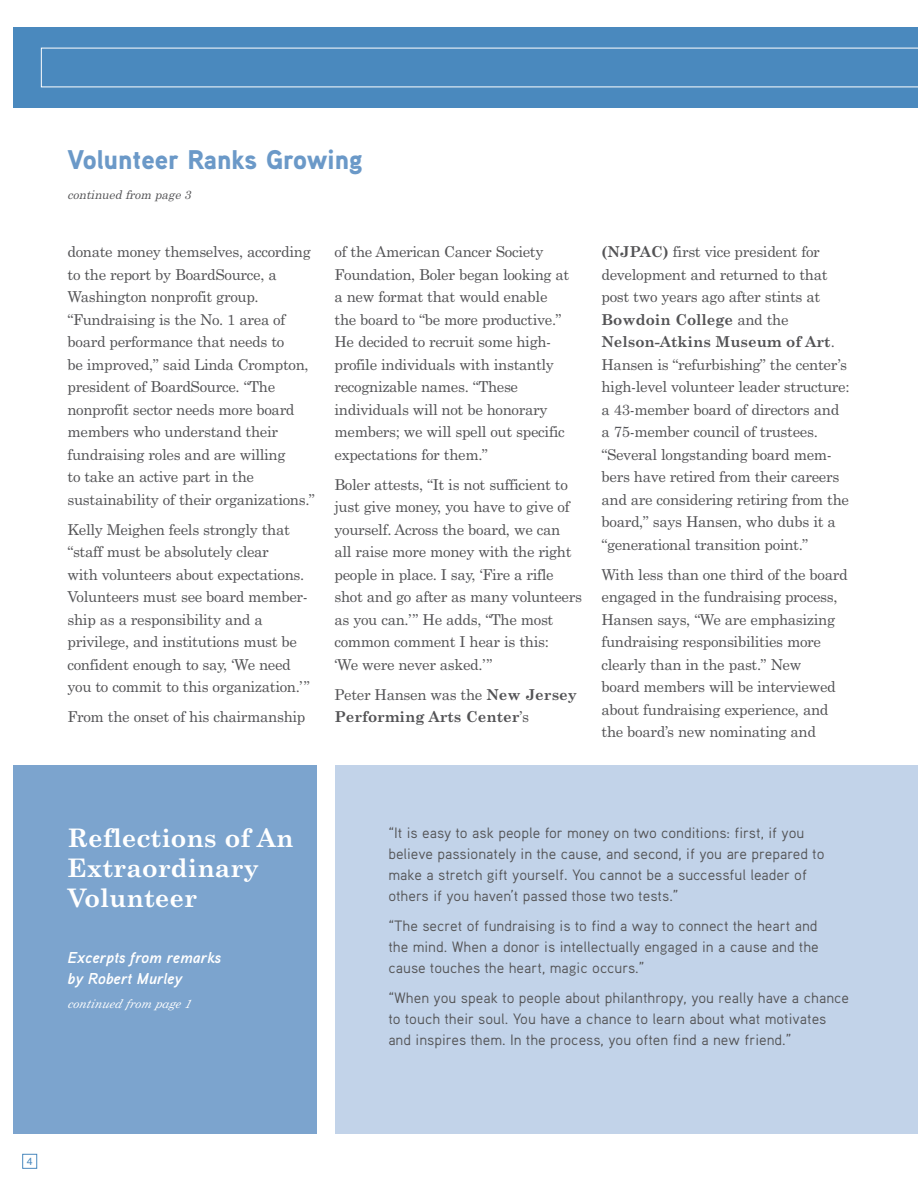
<style>
.page{position:relative;width:918px;height:1188px;background:#fff}
.page>*{position:absolute;margin:0;border:0;box-sizing:border-box;transform-origin:0 0}
.t1{font:900 27px "Aaux Pro";color:#6b99c8}
.t2{font:700 25.5px/30px "Century Schoolbook";color:#fff}
.t3{font:italic 700 15.75px/21px "Aaux Pro";color:#fff}
.t4{font:15px/22.5px "Century Schoolbook";letter-spacing:-.02em;color:#535355}
.t5{font:15px/21px "Aaux Pro";color:#535355}
.t6{font:700 15px/22.5px "Century Schoolbook";color:#535355}
.t7{font:italic 12px "Century Schoolbook";color:#535355}
.t8{font:italic 12px "Century Schoolbook";color:#fff}
.t9{font:10.5px "Helvetica";color:#4a89be}
.s1{font-weight:400}
.s2{font-weight:700}
</style>
<div class="page">
<div style="left:22px;top:1154px;width:15px;height:15px;border:1px solid #4a89be"></div>
<div style="left:14px;top:27px;width:904px;height:81px;background:#4a89be"></div>
<svg style="left:41px;top:48px;width:877px;height:39px"></svg>
<div style="left:14px;top:766px;width:303px;height:368px;background:#7ca4ce"></div>
<div style="left:335px;top:766px;width:583px;height:368px;background:#c2d3e9"></div>
<h1 class="t1" style="left:68px;top:151px;width:297px">Volunteer Ranks Growing</h1>
<p class="t7" style="left:68px;top:190px;width:127px">continued from page 3</p>
<p class="t4" style="left:68px;top:242px;width:249px">donate money themselves, according to the report by BoardSource, a<br>Washington nonprofit group. “Fundraising is the No. 1 area of board performance that needs to<br>be improved,” said Linda Crompton, president of BoardSource. “The nonprofit sector needs more board members who understand their fundraising roles and are willing<br>to take an active part in the sustainability of their organizations.”</p>
<p class="t4" style="left:68px;top:519px;width:244px">Kelly Meighen feels strongly that “staff must be absolutely clear<br>with volunteers about expectations.<br>Volunteers must see board member&shy;ship as a responsibility and a privilege, and institutions must be confident enough to say, ‘We need you to commit to this organization.’”</p>
<p class="t4" style="left:68px;top:707px;width:240px">From the onset of his chairmanship</p>
<p class="t4" style="left:334px;top:242px;width:236px">of the American Cancer Society<br>Foundation, Boler began looking at a new format that would enable the board to “be more productive.”<br>He decided to recruit some high&shy;profile individuals with instantly recognizable names. “These individuals will not be honorary members; we will spell out specific expectations for them.”</p>
<p class="t4" style="left:334px;top:475px;width:249px">Boler attests, “It is not sufficient to just give money, you have to give of yourself. Across the board, we can<br>all raise more money with the right people in place. I say, ‘Fire a rifle shot and go after as many volunteers as you can.’” He adds, “The most common comment I hear is this:<br>‘We were never asked.’”</p>
<p class="t6" style="left:334px;top:685px;width:244px"><span class="s1">Peter Hansen was the</span> New Jersey<br>Performing Arts Center<span class="s1">’s</span></p>
<p class="t4" style="left:602px;top:242px;width:250px"><span class="s2">(NJPAC)</span> first vice president for development and returned to that post two years ago after stints at <span class="s2">Bowdoin College</span> and the <span class="s2">Nelson-Atkins Museum of Art</span>.<br>Hansen is “refurbishing” the center’s high-level volunteer leader structure: a 43-member board of directors and a 75-member council of trustees. “Several longstanding board mem&shy;bers have retired from their careers and are considering retiring from the board,” says Hansen, who dubs it a “generational transition point.”</p>
<p class="t4" style="left:602px;top:564px;width:248px">With less than one third of the board engaged in the fundraising process, Hansen says, “We are emphasizing fundraising responsibilities more clearly than in the past.” New<br>board members will be interviewed about fundraising experience, and the board’s new nominating and</p>
<h2 class="t2" style="left:68px;top:825px;width:228px">Reflections of An<br>Extraordinary<br>Volunteer</h2>
<p class="t3" style="left:68px;top:949px;width:155px">Excerpts from remarks by Robert Murley</p>
<p class="t8" style="left:68px;top:999px;width:127px">continued from page 1</p>
<p class="t5" style="left:388px;top:824px;width:438px">“It is easy to ask people for money on two conditions: first, if you believe passionately in the cause, and second, if you are prepared to make a stretch gift yourself. You cannot be a successful leader of others if you haven’t passed those two tests.”</p>
<p class="t5" style="left:388px;top:917px;width:432px;text-align:justify">“The secret of fundraising is to find a way to connect the heart and the mind. When a donor is intellectually engaged in a cause and the cause touches the heart, magic occurs.”</p>
<p class="t5" style="left:388px;top:989px;width:462px">“When you speak to people about philanthropy, you really have a chance to touch their soul. You have a chance to learn about what motivates and inspires them. In the process, you often find a new friend.”</p>
<p class="t9" style="left:27px;top:1157px;width:7px">4</p>
</div>
